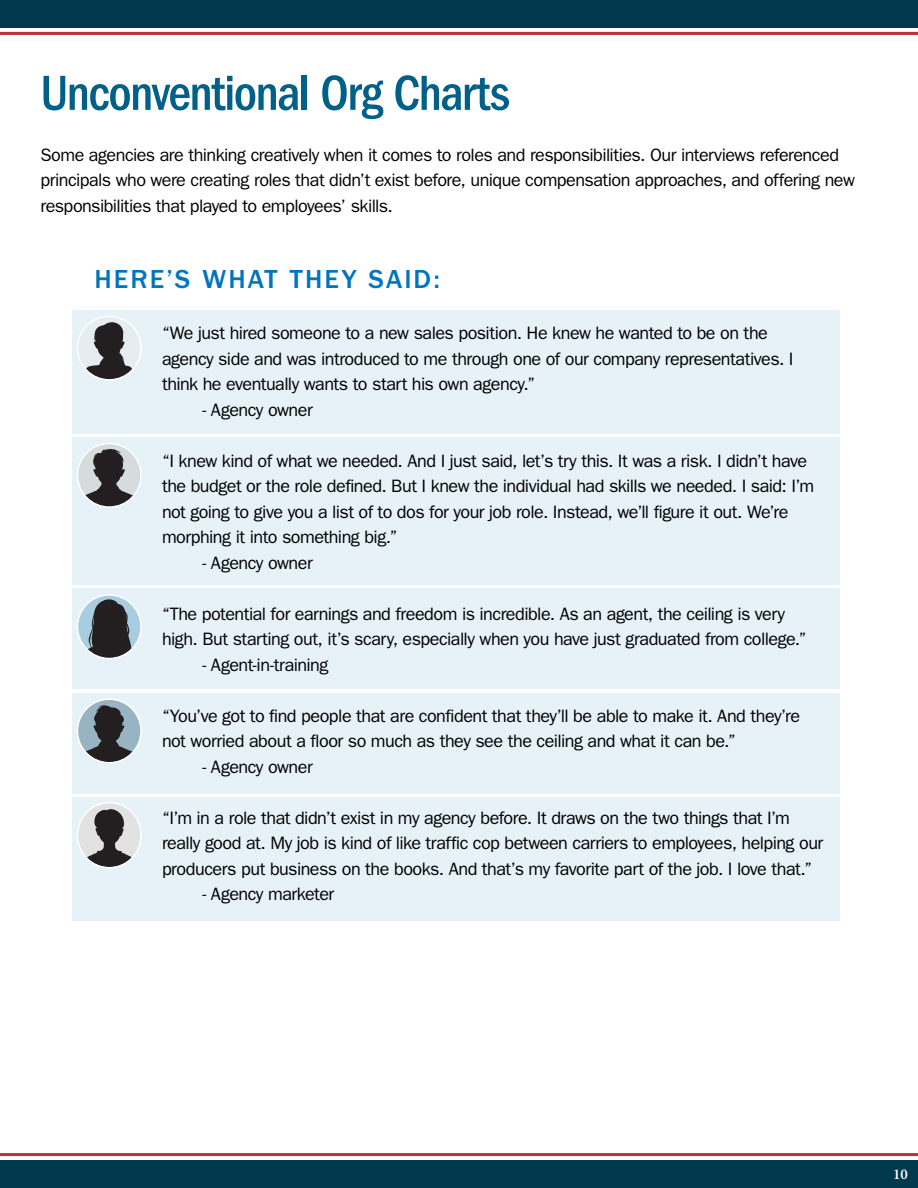
<style>
.page{position:relative;width:918px;height:1188px;background:#fff}
.page>*{position:absolute;margin:0;border:0;box-sizing:border-box;transform-origin:0 0}
.t1{font:500 condensed 51px "ITC Franklin Gothic Std";letter-spacing:-.035em;color:#016087}
.t2{font:500 27px "ITC Franklin Gothic Std";letter-spacing:.075em;color:#0075be}
.t3{font:18px/25.5px "ITC Franklin Gothic Std";letter-spacing:-.03em;color:#000}
.t4{font:600 15px "Minion Pro";color:#fff}
</style>
<div class="page">
<div style="left:0;top:1161px;width:918px;height:27px;background:#00384c"></div>
<hr style="left:0;top:1153px;width:918px;height:3px;background:#bf2f38">
<div style="left:0;top:0;width:918px;height:27px;background:#00384c"></div>
<hr style="left:0;top:32px;width:918px;height:3px;background:#bf2f38">
<div style="left:72px;top:310px;width:768px;height:124px;background:#e6f1f8"></div>
<div style="left:72px;top:589px;width:768px;height:100px;background:#e6f1f8"></div>
<div style="left:72px;top:693px;width:768px;height:100px;background:#e6f1f8"></div>
<div style="left:72px;top:797px;width:768px;height:124px;background:#e6f1f8"></div>
<div style="left:72px;top:437px;width:768px;height:148px;background:#e6f1f8"></div>
<div style="left:77px;top:316px;width:64px;height:64px;background:#e5edf0;border-radius:50%"></div>
<svg style="left:86px;top:319px;width:47px;height:60px"></svg>
<div style="left:77px;top:316px;width:65px;height:65px;border:1px solid #fff;border-radius:50%"></div>
<svg style="left:77px;top:595px;width:64px;height:64px"></svg>
<svg style="left:88px;top:596px;width:44px;height:63px;background:#53585d"></svg>
<div style="left:77px;top:594px;width:65px;height:65px;border:1px solid #fff;border-radius:50%"></div>
<svg style="left:77px;top:699px;width:64px;height:64px"></svg>
<svg style="left:85px;top:705px;width:48px;height:58px;background:#616b71"></svg>
<div style="left:77px;top:698px;width:65px;height:65px;border:1px solid #fff;border-radius:50%"></div>
<svg style="left:77px;top:803px;width:63px;height:64px"></svg>
<div style="left:77px;top:802px;width:65px;height:67px;border:1px solid #fff;border-radius:50%"></div>
<svg style="left:77px;top:443px;width:64px;height:64px"></svg>
<svg style="left:85px;top:448px;width:49px;height:58px;background:#78787a"></svg>
<div style="left:77px;top:443px;width:65px;height:65px;border:1px solid #fff;border-radius:50%"></div>
<h1 class="t1" style="left:40px;top:64px;width:471px">Unconventional Org Charts</h1>
<p class="t3" style="left:40px;top:142px;width:816px">Some agencies are thinking creatively when it comes to roles and responsibilities. Our interviews referenced principals who were creating roles that didn’t exist before, unique compensation approaches, and offering new responsibilities that played to employees’ skills.</p>
<h2 class="t2" style="left:94px;top:264px;width:347px">HERE’S WHAT THEY SAID:</h2>
<p class="t3" style="left:162px;top:321px;width:633px">“We just hired someone to a new sales position. He knew he wanted to be on the agency side and was introduced to me through one of our company representatives. I think he eventually wants to start his own agency.”</p>
<p class="t3" style="left:202px;top:397px;width:112px">- Agency owner</p>
<p class="t3" style="left:162px;top:448px;width:654px">“I knew kind of what we needed. And I just said, let’s try this. It was a risk. I didn’t have the budget or the role defined. But I knew the individual had skills we needed. I said: I’m not going to give you a list of to dos for your job role. Instead, we’ll figure it out. We’re morphing it into something big.”</p>
<p class="t3" style="left:202px;top:550px;width:112px">- Agency owner</p>
<p class="t3" style="left:162px;top:601px;width:646px">“The potential for earnings and freedom is incredible. As an agent, the ceiling is very high. But starting out, it’s scary, especially when you have just graduated from college.”</p>
<p class="t3" style="left:202px;top:652px;width:127px">- Agent-in-training</p>
<p class="t3" style="left:162px;top:703px;width:640px">“You’ve got to find people that are confident that they’ll be able to make it. And they’re not worried about a floor so much as they see the ceiling and what it can be.”</p>
<p class="t3" style="left:202px;top:754px;width:112px">- Agency owner</p>
<p class="t3" style="left:162px;top:805px;width:663px">“I’m in a role that didn’t exist in my agency before. It draws on the two things that I’m really good at. My job is kind of like traffic cop between carriers to employees, helping our producers put business on the books. And that’s my favorite part of the job. I love that.”</p>
<p class="t3" style="left:202px;top:882px;width:133px">- Agency marketer</p>
<p class="t4" style="left:893px;top:1164px;width:16px">10</p>
</div>
